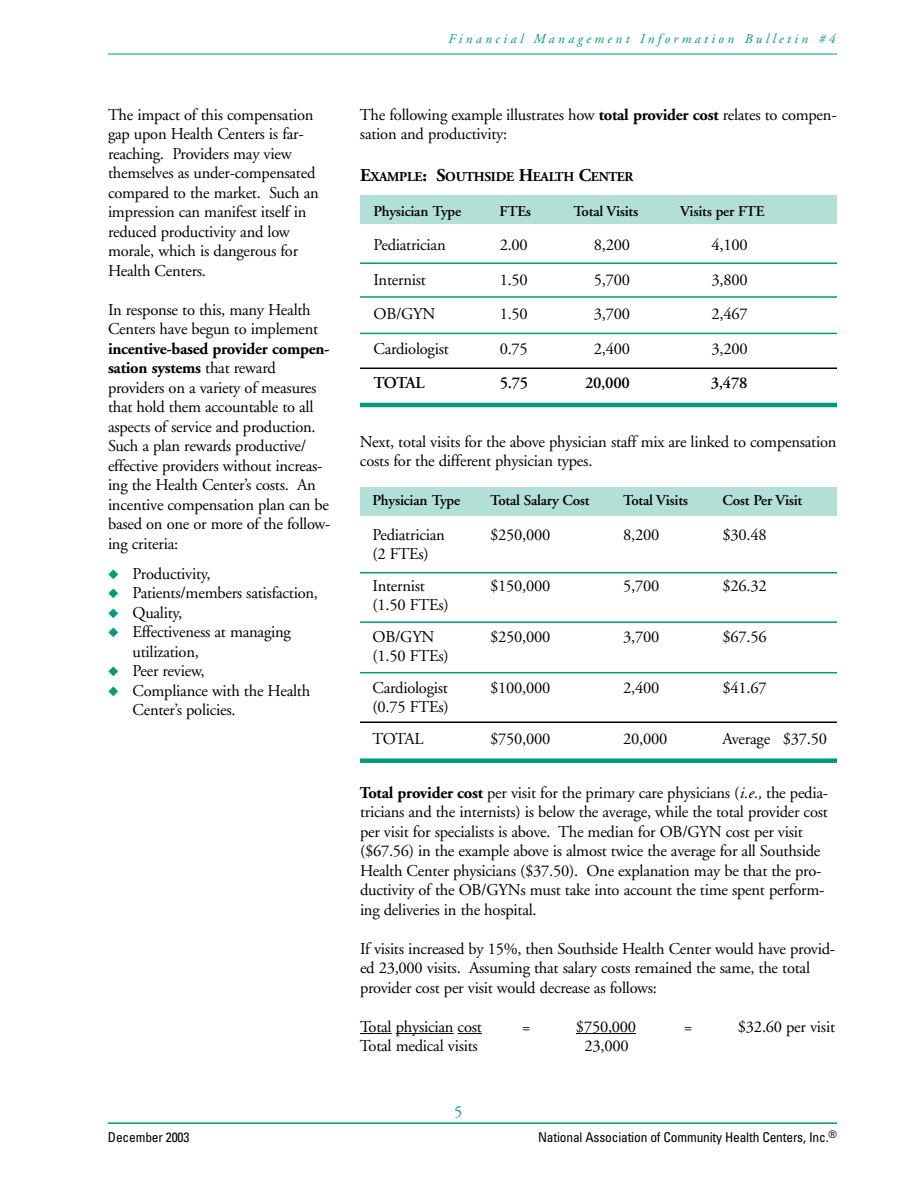
<style>
.page{position:relative;width:918px;height:1188px;background:#fff}
.page>*{position:absolute;margin:0;border:0;box-sizing:border-box;transform-origin:0 0}
.t1{font:16.5px/19.5px "Adobe Garamond";letter-spacing:-.015em;color:#000}
.t2{font:600 16.5px "Adobe Garamond";letter-spacing:-.015em;color:#000}
.t3{font:16.5px "Adobe Garamond";color:#009b78}
.t4{font:600 15px "Adobe Garamond";letter-spacing:-.015em;color:#000}
.t5{font:condensed 13.5px "Univers";letter-spacing:-.015em;color:#000}
.t6{font:italic 13.5px "Adobe Garamond";letter-spacing:.25em;color:#009b78}
.t7{font:700 13.5px "Adobe Garamond";letter-spacing:-.02em;color:#000}
.s1{font-weight:700}
.s2{color:#009b78}
.s3{font-size:18px}
.s4{font-style:italic}
</style>
<div class="page">
<div style="left:360px;top:488px;width:477px;height:28px;background:#b3e0d6"></div>
<div style="left:360px;top:196px;width:477px;height:28px;background:#b3e0d6"></div>
<hr style="left:108px;top:54px;width:729px;height:1px;background:#009b78">
<hr style="left:108px;top:1122px;width:729px;height:2px;background:#009b78">
<svg style="left:360px;top:1033px;width:32px;height:1px"></svg>
<hr style="left:396px;top:1033px;width:58px;height:1px;background:#000">
<svg style="left:458px;top:1033px;width:24px;height:1px"></svg>
<hr style="left:576px;top:1033px;width:60px;height:1px;background:#000">
<hr style="left:360px;top:262px;width:477px;height:2px;background:#009b78">
<hr style="left:360px;top:296px;width:477px;height:2px;background:#009b78">
<hr style="left:360px;top:333px;width:477px;height:1px;background:#009b78">
<hr style="left:360px;top:368px;width:477px;height:1px;background:#000">
<hr style="left:360px;top:403px;width:477px;height:4px;background:#009b78">
<hr style="left:360px;top:572px;width:477px;height:1px;background:#009b78">
<hr style="left:360px;top:621px;width:477px;height:2px;background:#009b78">
<hr style="left:360px;top:672px;width:477px;height:1px;background:#009b78">
<hr style="left:360px;top:722px;width:477px;height:1px;background:#000">
<div style="left:360px;top:758px;width:477px;height:5px;background:#009b78"></div>
<p class="t1" style="left:108px;top:106px;width:212px">The impact of this compensation gap upon Health Centers is far&shy;reaching. Providers may view themselves as under-compensated compared to the market. Such an impression can manifest itself in reduced productivity and low morale, which is dangerous for<br>Health Centers.</p>
<p class="t1" style="left:108px;top:301px;width:212px">In response to this, many Health<br>Centers have begun to implement</p>
<p class="t1" style="left:108px;top:340px;width:224px"><span class="s1">incentive-based provider compen&shy;sation systems</span> that reward providers on a variety of measures that hold them accountable to all aspects of service and production.<br>Such a plan rewards productive/ effective providers without increas&shy;ing the Health Center’s costs. An incentive compensation plan can be based on one or more of the follow&shy;ing criteria:</p>
<p class="t1" style="left:108px;top:565px;width:104px"><span class="s2">◆</span> Productivity,</p>
<p class="t1" style="left:108px;top:585px;width:212px"><span class="s2">◆</span> Patients/members satisfaction,</p>
<p class="t1" style="left:108px;top:604px;width:76px"><span class="s2">◆</span> Quality,</p>
<p class="t1" style="left:133px;top:624px;width:160px;text-indent:-25px"><span class="s2">◆</span> Effectiveness at managing utilization,</p>
<p class="t1" style="left:108px;top:663px;width:98px"><span class="s2">◆</span> Peer review,</p>
<p class="t1" style="left:133px;top:682px;width:179px;text-indent:-25px"><span class="s2">◆</span> Compliance with the Health<br>Center’s policies.</p>
<p class="t6" style="left:448px;top:34px;width:389px">Financial Management Information Bulletin #4</p>
<p class="t1" style="left:360px;top:106px;width:478px">The following example illustrates how <span class="s1">total provider cost</span> relates to compen&shy;sation and productivity:</p>
<p class="t7" style="left:360px;top:172px;width:275px"><span class="s3">E</span>XAMPLE<span class="s3">: S</span>OUTHSIDE <span class="s3">H</span>EALTH <span class="s3">C</span>ENTER</p>
<p class="t4" style="left:374px;top:205px;width:89px">Physician Type</p>
<p class="t4" style="left:500px;top:205px;width:33px">FTEs</p>
<p class="t4" style="left:573px;top:205px;width:66px">Total Visits</p>
<p class="t4" style="left:680px;top:205px;width:86px">Visits per FTE</p>
<p class="t1" style="left:374px;top:237px;width:74px">Pediatrician</p>
<p class="t1" style="left:500px;top:237px;width:30px">2.00</p>
<p class="t1" style="left:594px;top:237px;width:38px">8,200</p>
<p class="t1" style="left:711px;top:237px;width:38px">4,100</p>
<p class="t1" style="left:374px;top:271px;width:54px">Internist</p>
<p class="t1" style="left:500px;top:271px;width:30px">1.50</p>
<p class="t1" style="left:594px;top:271px;width:38px">5,700</p>
<p class="t1" style="left:711px;top:271px;width:38px">3,800</p>
<p class="t1" style="left:374px;top:306px;width:63px">OB/GYN</p>
<p class="t1" style="left:500px;top:306px;width:30px">1.50</p>
<p class="t1" style="left:594px;top:306px;width:38px">3,700</p>
<p class="t1" style="left:711px;top:306px;width:38px">2,467</p>
<p class="t1" style="left:374px;top:340px;width:77px">Cardiologist</p>
<p class="t1" style="left:500px;top:340px;width:30px">0.75</p>
<p class="t1" style="left:594px;top:340px;width:38px">2,400</p>
<p class="t1" style="left:711px;top:340px;width:38px">3,200</p>
<p class="t2" style="left:374px;top:377px;width:53px">TOTAL</p>
<p class="t2" style="left:500px;top:377px;width:30px">5.75</p>
<p class="t2" style="left:585px;top:377px;width:47px">20,000</p>
<p class="t2" style="left:711px;top:377px;width:38px">3,478</p>
<p class="t1" style="left:360px;top:433px;width:478px">Next, total visits for the above physician staff mix are linked to compensation costs for the different physician types.</p>
<p class="t4" style="left:373px;top:495px;width:89px">Physician Type</p>
<p class="t4" style="left:490px;top:495px;width:101px">Total Salary Cost</p>
<p class="t4" style="left:623px;top:495px;width:66px">Total Visits</p>
<p class="t4" style="left:723px;top:495px;width:81px">Cost Per Visit</p>
<p class="t1" style="left:373px;top:526px;width:74px">Pediatrician</p>
<p class="t1" style="left:490px;top:526px;width:62px">$250,000</p>
<p class="t1" style="left:623px;top:526px;width:38px">8,200</p>
<p class="t1" style="left:723px;top:526px;width:46px">$30.48</p>
<p class="t1" style="left:373px;top:540px;width:58px;line-height:31.5px">(2 FTEs)<br>Internist</p>
<p class="t1" style="left:490px;top:577px;width:62px">$150,000</p>
<p class="t1" style="left:623px;top:577px;width:38px">5,700</p>
<p class="t1" style="left:723px;top:577px;width:46px">$26.32</p>
<p class="t1" style="left:373px;top:591px;width:78px;line-height:31.5px">(1.50 FTEs)<br>OB/GYN</p>
<p class="t1" style="left:373px;top:642px;width:78px;line-height:31.5px">(1.50 FTEs)<br>Cardiologist</p>
<p class="t1" style="left:490px;top:628px;width:62px">$250,000</p>
<p class="t1" style="left:623px;top:628px;width:38px">3,700</p>
<p class="t1" style="left:723px;top:628px;width:46px">$67.56</p>
<p class="t1" style="left:490px;top:679px;width:62px">$100,000</p>
<p class="t1" style="left:623px;top:679px;width:38px">2,400</p>
<p class="t1" style="left:723px;top:679px;width:46px">$41.67</p>
<p class="t1" style="left:373px;top:693px;width:78px;line-height:31.5px">(0.75 FTEs)<br>TOTAL</p>
<p class="t1" style="left:490px;top:730px;width:62px">$750,000</p>
<p class="t1" style="left:623px;top:730px;width:46px">20,000</p>
<p class="t1" style="left:723px;top:730px;width:106px">Average $37.50</p>
<p class="t1" style="left:360px;top:784px;width:470px"><span class="s1">Total provider cost</span> per visit for the primary care physicians (<span class="s4">i.e.,</span> the pedia&shy;tricians and the internists) is below the average, while the total provider cost per visit for specialists is above. The median for OB/GYN cost per visit ($67.56) in the example above is almost twice the average for all Southside Health Center physicians ($37.50). One explanation may be that the pro&shy;ductivity of the OB/GYNs must take into account the time spent perform&shy;ing deliveries in the hospital.</p>
<p class="t1" style="left:360px;top:940px;width:477px">If visits increased by 15%, then Southside Health Center would have provid&shy;ed 23,000 visits. Assuming that salary costs remained the same, the total provider cost per visit would decrease as follows:</p>
<p class="t1" style="left:360px;top:1018px;width:123px">Total physician cost</p>
<p class="t1" style="left:522px;top:1018px;width:10px">=</p>
<p class="t1" style="left:576px;top:1018px;width:62px">$750,000</p>
<p class="t1" style="left:684px;top:1018px;width:10px">=</p>
<p class="t1" style="left:738px;top:1018px;width:99px">$32.60 per visit</p>
<p class="t1" style="left:360px;top:1038px;width:119px">Total medical visits</p>
<p class="t1" style="left:585px;top:1038px;width:46px">23,000</p>
<p class="t3" style="left:454px;top:1105px;width:10px">5</p>
<p class="t5" style="left:108px;top:1133px;width:83px">December 2003</p>
<p class="t5" style="left:538px;top:1133px;width:300px">National Association of Community Health Centers, Inc.<sup>®</sup></p>
</div>
